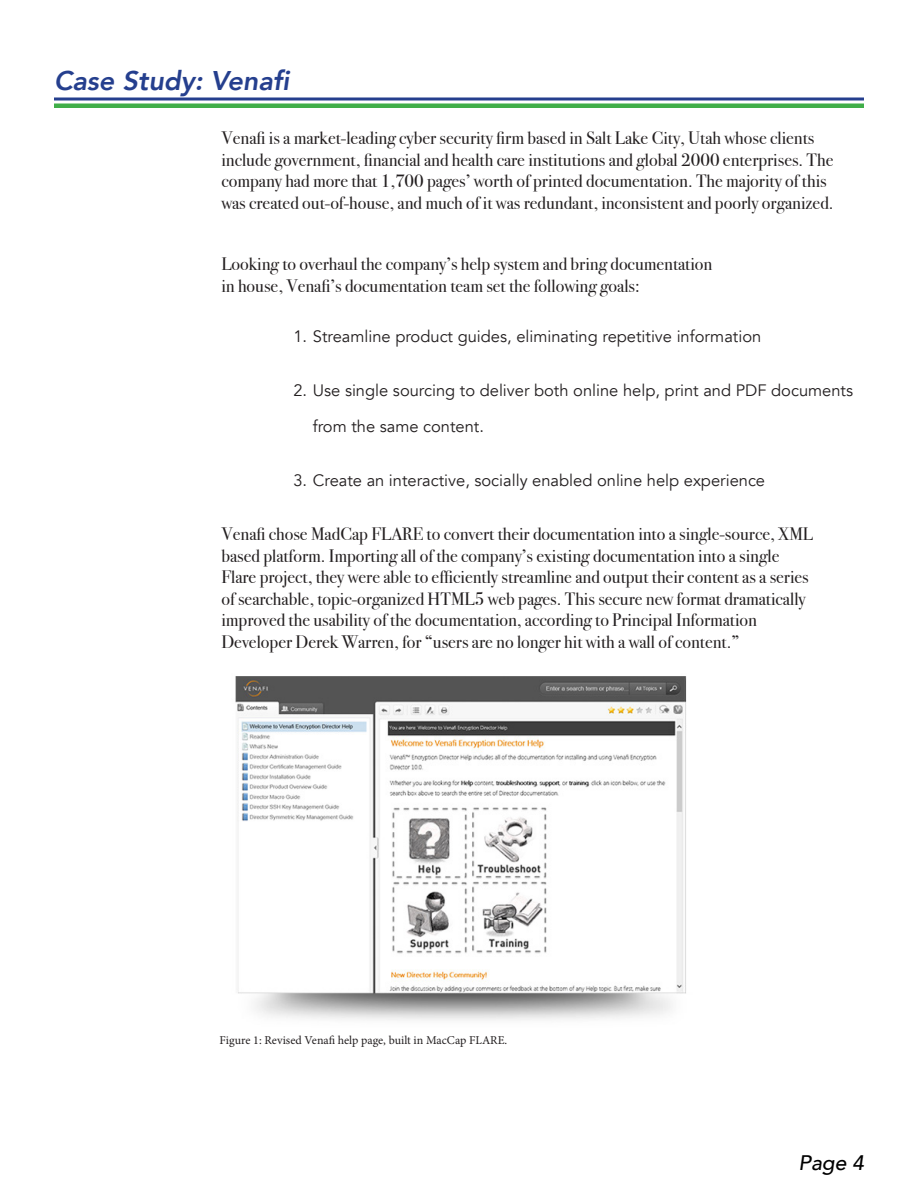
<style>
.page{position:relative;width:918px;height:1188px;background:#fff}
.page>*{position:absolute;margin:0;border:0;box-sizing:border-box;transform-origin:0 0}
.Header_1{font:italic 800 27px "Avenir";color:#253f8e}
.t1{font:italic 500 21px "Avenir";color:#000}
.Body_Text{font:18px/21.6px "Bodoni Svty Two ITCTT";color:#231f20}
.t2{font:16.5px/36px "Avenir";color:#231f20}
.Captions{font:12px "Minion Pro";color:#231f20}
</style>
<div class="page">
<img style="left:235px;top:676px;width:452px;height:344px">
<hr style="left:54px;top:104px;width:810px;height:4px;background:#40ae49">
<hr style="left:54px;top:98px;width:810px;height:2px;background:#253f8e">
<p class="Header_1" style="left:54px;top:65px;width:238px">Case Study: Venafi</p>
<p class="Body_Text" style="left:221px;top:125px;width:614px">Venafi is a market-leading cyber security firm based in Salt Lake City, Utah whose clients include government, financial and health care institutions and global 2000 enterprises. The company had more that 1,700 pages’ worth of printed documentation. The majority of this was created out-of-house, and much of it was redundant, inconsistent and poorly organized.</p>
<p class="Body_Text" style="left:221px;top:251px;width:492px">Looking to overhaul the company’s help system and bring documentation in house, Venafi’s documentation team set the following goals:</p>
<p class="t2" style="left:293px;top:319px;width:469px">1. Streamline product guides, eliminating repetitive information</p>
<p class="t2" style="left:313px;top:373px;width:542px;text-indent:-20px">2. Use single sourcing to deliver both online help, print and PDF documents from the same content.</p>
<p class="t2" style="left:293px;top:463px;width:473px">3. Create an interactive, socially enabled online help experience</p>
<p class="Body_Text" style="left:221px;top:521px;width:593px">Venafi chose MadCap FLARE to convert their documentation into a single-source, XML based platform. Importing all of the company’s existing documentation into a single Flare project, they were able to efficiently streamline and output their content as a series of searchable, topic-organized HTML5 web pages. This secure new format dramatically improved the usability of the documentation, according to Principal Information Developer Derek Warren, for “users are no longer hit with a wall of content.”</p>
<p class="Captions" style="left:220px;top:1032px;width:289px">Figure 1: Revised Venafi help page, built in MacCap FLARE.</p>
<p class="t1" style="left:799px;top:1150px;width:67px">Page 4</p>
</div>
